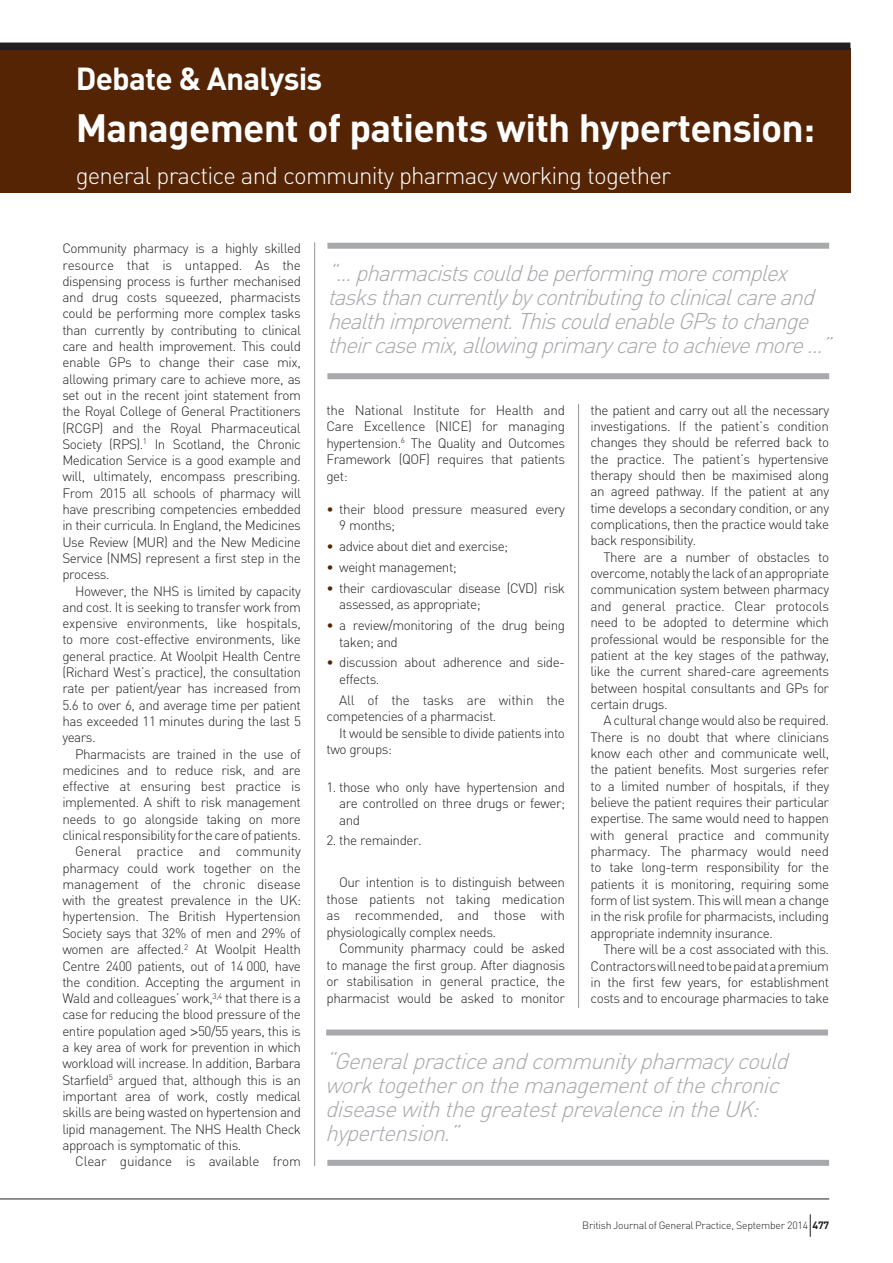
<style>
.page{position:relative;width:893px;height:1263px;background:#fff}
.page>*{position:absolute;margin:0;border:0;box-sizing:border-box;transform-origin:0 0}
.t1{font:700 39px "DIN";letter-spacing:-.02em;color:#fff}
.t2{font:700 31.5px "DIN";letter-spacing:-.025em;color:#fff}
.t3{font:300 24px "DIN";letter-spacing:-.035em;color:#fff}
.t4{font:italic 300 22.5px/24px "DIN";color:#a8a9ad}
.t5{font:300 13.5px/16.4px "DIN";letter-spacing:-.035em;color:#231f20;text-align:justify}
.t6{font:300 13.5px "DIN";letter-spacing:-.015em;color:#231f20}
.t7{font:300 13.5px "DIN";letter-spacing:-.01em;color:#231f20}
.t8{font:300 10.5px "DIN";letter-spacing:-.025em;color:#231f20}
.s1{font-family:"Helvetica"}
.s2{color:#542404}
.s3{font-weight:700}
</style>
<div class="page">
<div style="left:0;top:49px;width:850px;height:144px;background:#542404"></div>
<div style="left:327px;top:243px;width:502px;height:6px;background:#a8a9ad"></div>
<div style="left:327px;top:373px;width:502px;height:6px;background:#a8a9ad"></div>
<hr style="left:578px;top:404px;width:1px;height:604px;background:#939598">
<hr style="left:314px;top:242px;width:1px;height:924px;background:#939598">
<hr style="left:0;top:1198px;width:829px;height:1px;background:#231f20">
<svg style="left:810px;top:1214px;width:1px;height:23px"></svg>
<div style="left:0;top:43px;width:850px;height:7px;background:#231f20"></div>
<div style="left:326px;top:1029px;width:502px;height:6px;background:#a8a9ad"></div>
<div style="left:327px;top:1160px;width:502px;height:6px;background:#a8a9ad"></div>
<h2 class="t2" style="left:76px;top:58px;width:248px">Debate &amp; Analysis</h2>
<h1 class="t1" style="left:76px;top:102px;width:741px">Management of patients with hypertension:</h1>
<h3 class="t3" style="left:76px;top:161px;width:597px">general practice and community pharmacy working together</h3>
<p class="t5" style="left:62px;top:240px;width:240px">Community pharmacy is a highly skilled resource that is untapped. As the dispensing process is further mechanised and drug costs squeezed, pharmacists could be performing more complex tasks than currently by contributing to clinical care and health improvement. This could enable GPs to change their case mix, allowing primary care to achieve more, as set out in the recent joint statement from the Royal College of General Practitioners (RCGP) and the Royal Pharmaceutical Society (RPS).<sup>1</sup> In Scotland, the Chronic Medication Service is a good example and will, ultimately, encompass prescribing.<br>From 2015 all schools of pharmacy will have prescribing competencies embedded in their curricula. In England, the Medicines Use Review (MUR) and the New Medicine Service (NMS) represent a first step in the process.</p>
<p class="t5" style="left:62px;top:582px;width:240px;text-indent:13px">However, the NHS is limited by capacity and cost. It is seeking to transfer work from expensive environments, like hospitals, to more cost-effective environments, like general practice. At Woolpit Health Centre (Richard West’s practice), the consultation rate per patient/year has increased from 5.6 to over 6, and average time per patient has exceeded 11 minutes during the last 5 years.</p>
<p class="t5" style="left:75px;top:745px;width:227px">Pharmacists are trained in the use of</p>
<p class="t5" style="left:62px;top:762px;width:240px">medicines and to reduce risk, and are</p>
<p class="t5" style="left:62px;top:778px;width:240px">effective at ensuring best practice is</p>
<p class="t5" style="left:62px;top:794px;width:240px">implemented. A shift to risk management</p>
<p class="t5" style="left:62px;top:810px;width:240px">needs to go alongside taking on more</p>
<p class="t5" style="left:62px;top:827px;width:240px">clinical responsibility for the care of patients.</p>
<p class="t7" style="left:75px;top:843px;width:227px">General practice and community</p>
<p class="t5" style="left:62px;top:859px;width:240px">pharmacy could work together on the</p>
<p class="t5" style="left:62px;top:876px;width:240px">management of the chronic disease</p>
<p class="t5" style="left:62px;top:892px;width:240px">with the greatest prevalence in the UK:</p>
<p class="t5" style="left:62px;top:908px;width:240px">hypertension. The British Hypertension</p>
<p class="t5" style="left:62px;top:924px;width:240px">Society says that 32% of men and 29% of</p>
<p class="t5" style="left:62px;top:941px;width:240px">women are affected.<sup>2</sup> At Woolpit Health</p>
<p class="t5" style="left:62px;top:957px;width:240px">Centre 2400 patients, out of 14 000, have</p>
<p class="t5" style="left:62px;top:974px;width:240px">the condition. Accepting the argument in</p>
<p class="t5" style="left:62px;top:990px;width:240px">Wald and colleagues’ work,<sup>3,4</sup> that there is a</p>
<p class="t5" style="left:62px;top:1006px;width:240px">case for reducing the blood pressure of the</p>
<p class="t5" style="left:62px;top:1022px;width:240px">entire population aged <span class="s1">&gt;</span>50/55 years, this is</p>
<p class="t5" style="left:62px;top:1039px;width:240px">a key area of work for prevention in which</p>
<p class="t5" style="left:62px;top:1055px;width:240px">workload will increase. In addition, Barbara</p>
<p class="t5" style="left:62px;top:1071px;width:240px">Starfield<sup>5</sup> argued that, although this is an</p>
<p class="t5" style="left:62px;top:1088px;width:240px">important area of work, costly medical</p>
<p class="t5" style="left:62px;top:1104px;width:240px">skills are being wasted on hypertension and</p>
<p class="t5" style="left:62px;top:1120px;width:240px">lipid management. The NHS Health Check</p>
<p class="t5" style="left:62px;top:1136px;width:181px">approach is symptomatic of this.</p>
<p class="t6" style="left:75px;top:1153px;width:227px">Clear guidance is available from</p>
<h3 class="t4" style="left:327px;top:261px;width:512px">“...pharmacistscouldbeperformingmorecomplex tasksthancurrentlybycontributingtoclinicalcareand healthimprovement.ThiscouldenableGPstochange theircasemix,allowingprimarycaretoachievemore...”</h3>
<p class="t5" style="left:326px;top:401px;width:240px">the National Institute for Health and Care Excellence (NICE) for managing hypertension.<sup>6</sup> The Quality and Outcomes Framework (QOF) requires that patients get:</p>
<p class="t5" style="left:339px;top:501px;width:227px;text-indent:-13px"><span class="s2">•</span> their blood pressure measured every<br>9 months;</p>
<p class="t5" style="left:326px;top:538px;width:183px"><span class="s2">•</span> advice about diet and exercise;</p>
<p class="t5" style="left:326px;top:559px;width:132px"><span class="s2">•</span> weight management;</p>
<p class="t5" style="left:339px;top:579px;width:227px;text-indent:-13px"><span class="s2">•</span> their cardiovascular disease (CVD) risk assessed, as appropriate;</p>
<p class="t5" style="left:339px;top:617px;width:227px;text-indent:-13px"><span class="s2">•</span> a review/monitoring of the drug being taken; and</p>
<p class="t5" style="left:339px;top:654px;width:227px;text-indent:-13px"><span class="s2">•</span> discussion about adherence and side&shy;effects.</p>
<p class="t5" style="left:326px;top:691px;width:240px;text-indent:13px">All of the tasks are within the competencies of a pharmacist.</p>
<p class="t5" style="left:326px;top:724px;width:240px;text-indent:13px">It would be sensible to divide patients into two groups:</p>
<p class="t5" style="left:339px;top:778px;width:227px;text-indent:-13px">1. those who only have hypertension and are controlled on three drugs or fewer; and</p>
<p class="t5" style="left:326px;top:832px;width:97px">2. the remainder.</p>
<p class="t5" style="left:326px;top:874px;width:240px;text-indent:13px">Our intention is to distinguish between those patients not taking medication as recommended, and those with physiologically complex needs.</p>
<p class="t5" style="left:326px;top:940px;width:240px;text-indent:13px">Community pharmacy could be asked to manage the first group. After diagnosis or stabilisation in general practice, the pharmacist would be asked to monitor</p>
<p class="t5" style="left:591px;top:401px;width:240px">the patient and carry out all the necessary investigations. If the patient’s condition changes they should be referred back to the practice. The patient’s hypertensive therapy should then be maximised along an agreed pathway. If the patient at any time develops a secondary condition, or any complications, then the practice would take back responsibility.</p>
<p class="t5" style="left:591px;top:549px;width:240px;text-indent:13px">There are a number of obstacles to overcome, notably the lack of an appropriate communication system between pharmacy and general practice. Clear protocols need to be adopted to determine which professional would be responsible for the patient at the key stages of the pathway, like the current shared-care agreements between hospital consultants and GPs for certain drugs.</p>
<p class="t5" style="left:591px;top:712px;width:240px;text-indent:13px">A cultural change would also be required.<br>There is no doubt that where clinicians know each other and communicate well, the patient benefits. Most surgeries refer to a limited number of hospitals, if they believe the patient requires their particular expertise. The same would need to happen with general practice and community pharmacy. The pharmacy would need to take long-term responsibility for the patients it is monitoring, requiring some form of list system. This will mean a change in the risk profile for pharmacists, including appropriate indemnity insurance.</p>
<p class="t5" style="left:591px;top:941px;width:240px;text-indent:13px">There will be a cost associated with this.<br>Contractors will need to be paid at a premium in the first few years, for establishment costs and to encourage pharmacies to take</p>
<h3 class="t4" style="left:325px;top:1049px;width:471px">“Generalpracticeandcommunitypharmacycould worktogetheronthemanagementofthechronic diseasewiththegreatestprevalenceintheUK: hypertension.”</h3>
<p class="t8" style="left:582px;top:1219px;width:248px">British Journal of General Practice, September 2014 <span class="s3">477</span></p>
</div>
